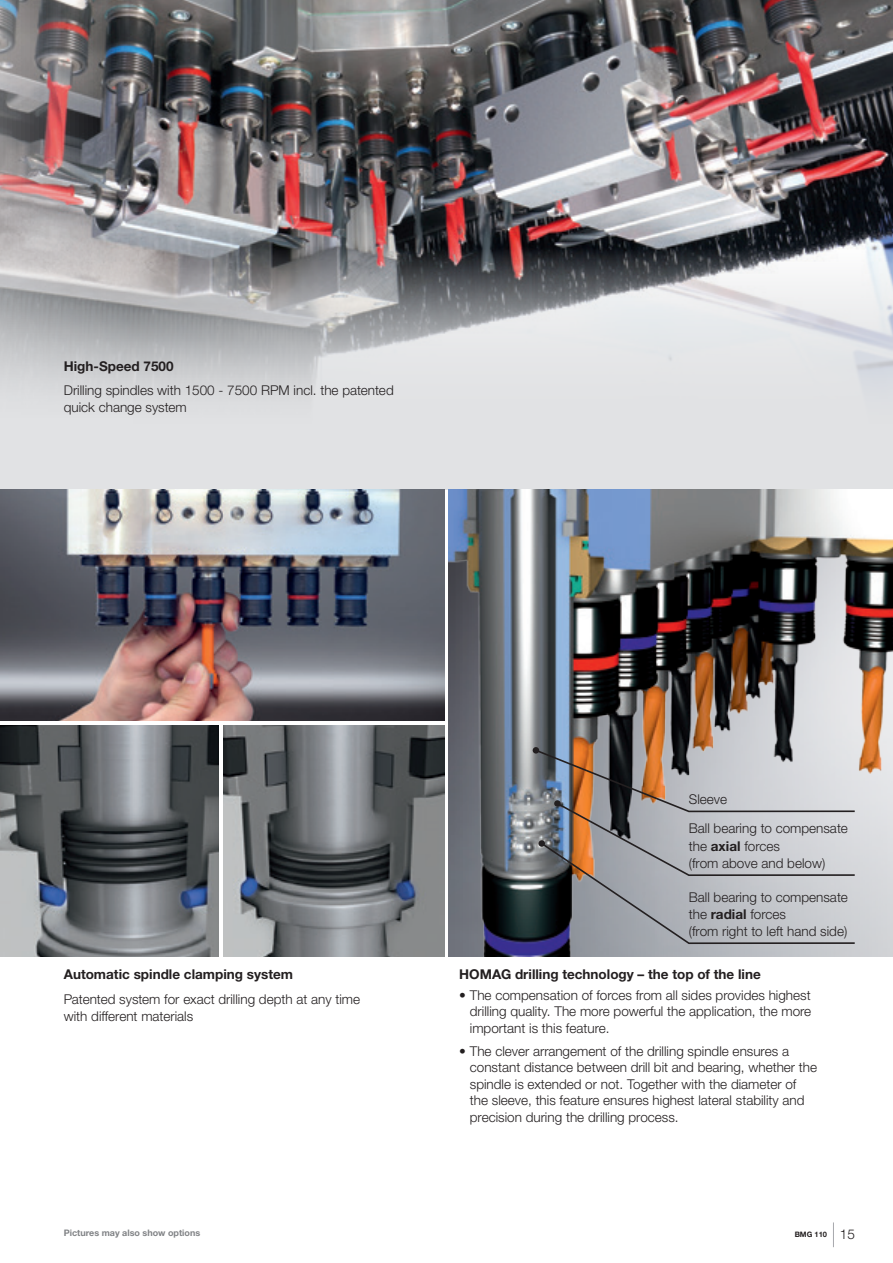
<style>
.page{position:relative;width:893px;height:1263px;background:#fff}
.page>*{position:absolute;margin:0;border:0;box-sizing:border-box;transform-origin:0 0}
._05_Fließtext_9_11{font:300 13.5px/17px "Helvetica Neue LTW1 G";color:#231f20}
._05_Fließtext_9_11_H{font:700 13.5px "Helvetica Neue LTW1 G";color:#231f20}
._10_Info_6_8_grau_li{font:700 9px "Helvetica Neue LTW1 G";color:#808285}
.t1{font:700 7.5px "Helvetica Neue LTW1 G";color:#231f20}
.s1{font-weight:700}
.s2{font-weight:300;font-size:13.5px}
</style>
<div class="page">
<hr style="left:0;top:725px;width:1px;height:487px;background:#bcbdc0">
<div style="left:0;top:0;width:893px;height:489px;background:#e1e2e4"></div>
<img style="left:449px;top:489px;width:444px;height:468px">
<img style="left:1px;top:489px;width:443px;height:232px">
<img style="left:1px;top:725px;width:218px;height:232px">
<img style="left:223px;top:725px;width:221px;height:232px">
<img style="left:0;top:725px;width:1px;height:232px">
<img style="left:0;top:489px;width:1px;height:232px">
<img style="left:0;top:0;width:893px;height:393px">
<svg style="left:533px;top:747px;width:323px;height:198px;background:#a7a5a7"></svg>
<div style="left:538px;top:840px;width:7px;height:7px;background:#231f20;border-radius:50%"></div>
<svg style="left:0;top:666px;width:1px;height:55px"></svg>
<svg style="left:833px;top:1222px;width:1px;height:25px"></svg>
<p class="_05_Fließtext_9_11_H" style="left:64px;top:358px;width:111px">High-Speed 7500</p>
<p class="_05_Fließtext_9_11" style="left:64px;top:382px;width:331px">Drilling spindles with 1500 - 7500 RPM incl. the patented quick change system</p>
<p class="_05_Fließtext_9_11_H" style="left:64px;top:966px;width:231px">Automatic spindle clamping system</p>
<p class="_05_Fließtext_9_11" style="left:64px;top:990px;width:298px">Patented system for exact drilling depth at any time with different materials</p>
<p class="_05_Fließtext_9_11" style="left:689px;top:790px;width:40px">Sleeve</p>
<p class="_05_Fließtext_9_11" style="left:689px;top:820px;width:160px">Ball bearing to compensate the <span class="s1">axial</span> forces<br>(from above and below)</p>
<p class="_05_Fließtext_9_11" style="left:689px;top:888px;width:160px">Ball bearing to compensate the <span class="s1">radial</span> forces<br>(from right to left hand side)</p>
<p class="_05_Fließtext_9_11_H" style="left:459px;top:966px;width:303px">HOMAG drilling technology – the top of the line</p>
<p class="_05_Fließtext_9_11" style="left:470px;top:987px;width:343px;line-height:16.5px;text-align:justify;text-indent:-11px">• The compensation of forces from all sides provides highest drilling quality. The more powerful the application, the more important is this feature.</p>
<p class="_05_Fließtext_9_11" style="left:470px;top:1043px;width:349px;line-height:16.5px;text-indent:-11px">• The clever arrangement of the drilling spindle ensures a constant distance between drill bit and bearing, whether the spindle is extended or not. Together with the diameter of the sleeve, this feature ensures highest lateral stability and precision during the drilling process.</p>
<p class="_10_Info_6_8_grau_li" style="left:64px;top:1228px;width:138px">Pictures may also show options</p>
<p class="t1" style="left:795px;top:1230px;width:62px">BMG 110 <span class="s2">15</span></p>
</div>
